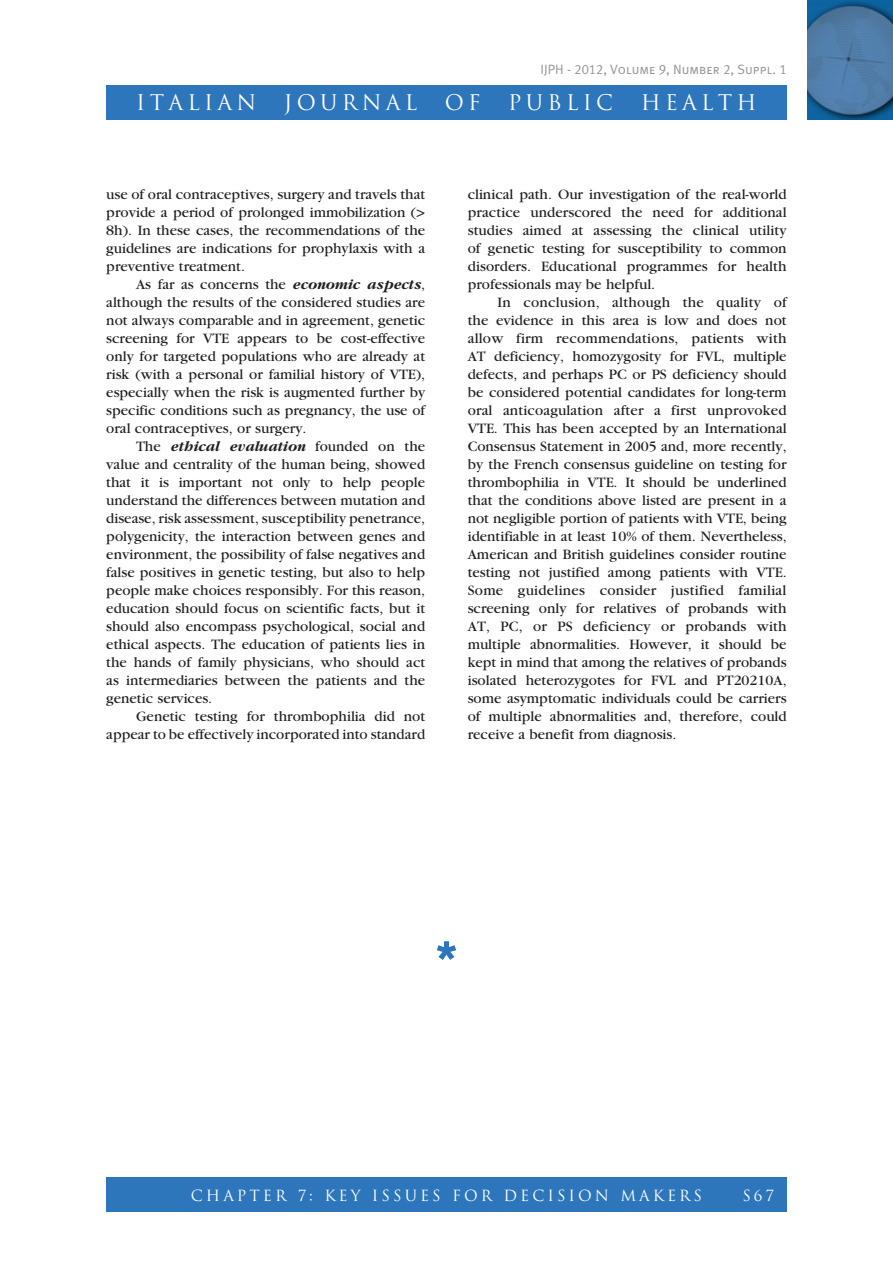
<style>
.page{position:relative;width:893px;height:1263px;background:#fff}
.page>*{position:absolute;margin:0;border:0;box-sizing:border-box;transform-origin:0 0}
.t1{font:21px "Trajan Pro";letter-spacing:.2em;color:#fff}
.t2{font:15px/18px "Garamond";color:#231f20;text-align:justify}
.t3{font:15px "Trajan Pro";letter-spacing:.2em;color:#fff}
.t4{font:13.5px "Meta Plus Normal Caps";color:#939598}
.s1{font-weight:700;font-style:italic}
</style>
<div class="page">
<div style="left:106px;top:85px;width:681px;height:34px;background:#2e76bc"></div>
<img style="left:808px;top:0;width:85px;height:119px">
<div style="left:106px;top:1178px;width:681px;height:34px;background:#2e76bc"></div>
<svg style="left:437px;top:941px;width:19px;height:19px"></svg>
<p class="t4" style="left:541px;top:62px;width:248px">IJPH - 2012, Volume 9, Number 2, Suppl. 1</p>
<h1 class="t1" style="left:136px;top:89px;width:121px">ITALIAN</h1>
<h1 class="t1" style="left:284px;top:89px;width:135px">JOURNAL</h1>
<h1 class="t1" style="left:445px;top:89px;width:37px">OF</h1>
<h1 class="t1" style="left:508px;top:89px;width:106px">PUBLIC</h1>
<h1 class="t1" style="left:641px;top:89px;width:117px">HEALTH</h1>
<p class="t2" style="left:106px;top:185px;width:320px">use of oral contraceptives, surgery and travels that provide a period of prolonged immobilization (&gt; 8h). In these cases, the recommendations of the guidelines are indications for prophylaxis with a preventive treatment.</p>
<p class="t2" style="left:106px;top:275px;width:320px;text-indent:30px">As far as concerns the <span class="s1">economic aspects</span>, although the results of the considered studies are not always comparable and in agreement, genetic screening for VTE appears to be cost-effective only for targeted populations who are already at risk (with a personal or familial history of VTE), especially when the risk is augmented further by specific conditions such as pregnancy, the use of oral contraceptives, or surgery.</p>
<p class="t2" style="left:106px;top:437px;width:320px;text-indent:30px">The <span class="s1">ethical evaluation</span> founded on the value and centrality of the human being, showed that it is important not only to help people understand the differences between mutation and disease, risk assessment, susceptibility penetrance, polygenicity, the interaction between genes and environment, the possibility of false negatives and false positives in genetic testing, but also to help people make choices responsibly. For this reason, education should focus on scientific facts, but it should also encompass psychological, social and ethical aspects. The education of patients lies in the hands of family physicians, who should act as intermediaries between the patients and the genetic services.</p>
<p class="t2" style="left:106px;top:707px;width:320px;text-align:right">Genetic testing for thrombophilia did not appear to be effectively incorporated into standard</p>
<p class="t2" style="left:468px;top:185px;width:320px">clinical path. Our investigation of the real-world practice underscored the need for additional studies aimed at assessing the clinical utility of genetic testing for susceptibility to common disorders. Educational programmes for health professionals may be helpful.</p>
<p class="t2" style="left:468px;top:293px;width:320px;text-indent:30px">In conclusion, although the quality of the evidence in this area is low and does not allow firm recommendations, patients with AT deficiency, homozygosity for FVL, multiple defects, and perhaps PC or PS deficiency should be considered potential candidates for long-term oral anticoagulation after a first unprovoked VTE. This has been accepted by an International Consensus Statement in 2005 and, more recently, by the French consensus guideline on testing for thrombophilia in VTE. It should be underlined that the conditions above listed are present in a not negligible portion of patients with VTE, being identifiable in at least 10% of them. Nevertheless, American and British guidelines consider routine testing not justified among patients with VTE.<br>Some guidelines consider justified familial screening only for relatives of probands with AT, PC, or PS deficiency or probands with multiple abnormalities. However, it should be kept in mind that among the relatives of probands isolated heterozygotes for FVL and PT20210A, some asymptomatic individuals could be carriers of multiple abnormalities and, therefore, could receive a benefit from diagnosis.</p>
<p class="t3" style="left:191px;top:1185px;width:513px">CHAPTER 7: KEY ISSUES FOR DECISION MAKERS</p>
<p class="t3" style="left:742px;top:1185px;width:33px">S67</p>
</div>
